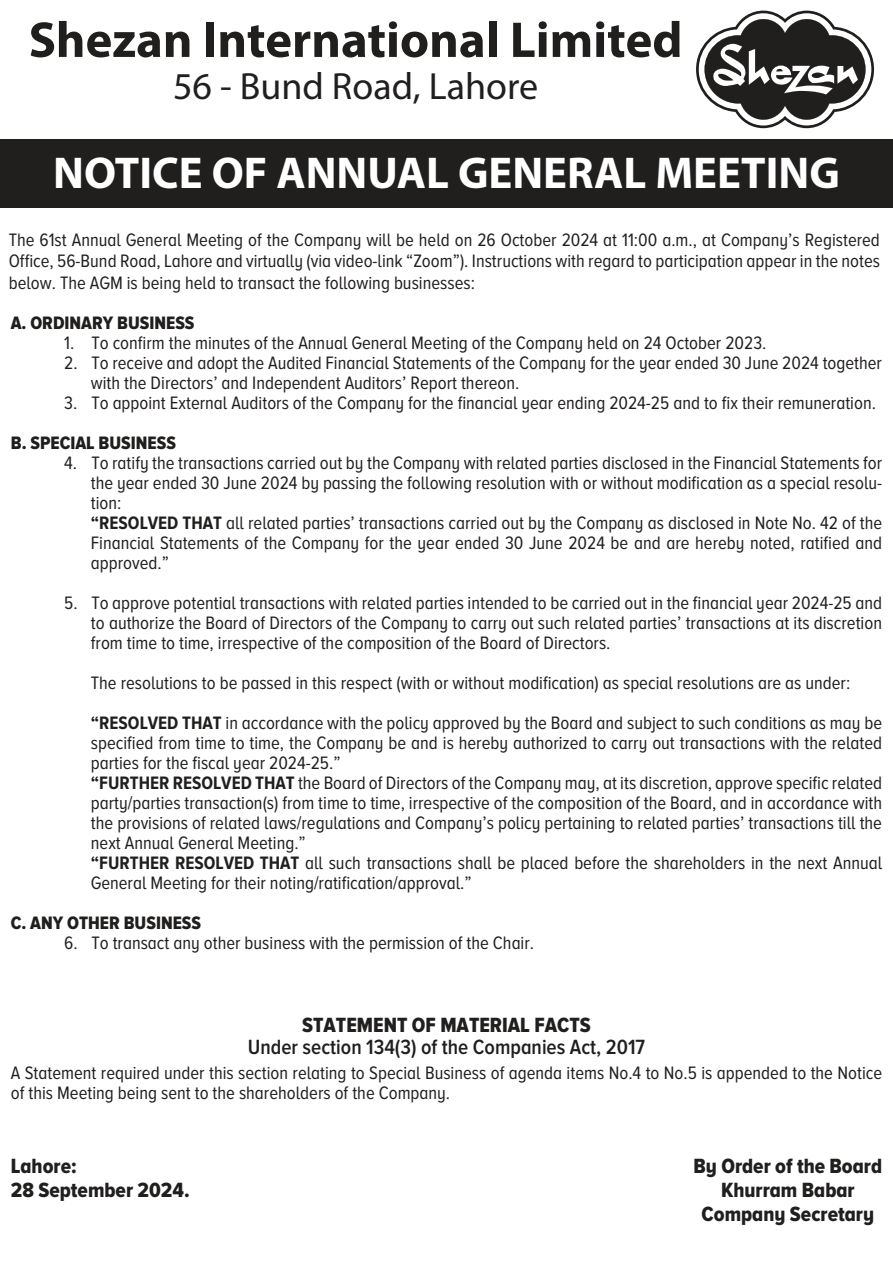
<style>
.page{position:relative;width:893px;height:1263px;background:#fff}
.page>*{position:absolute;margin:0;border:0;box-sizing:border-box;transform-origin:0 0}
.t1{font:700 50.7px "Myriad Pro";color:#211e1e}
.t2{font:700 44.7px "Myriad Pro";color:#fff}
.t3{font:37.95px "Myriad Pro";color:#211e1e}
.t4{font:21.3px/24px "Proxima Nova A Cond Extrabld";color:#211e1e}
.t5{font:600 21.3px "Proxima Nova A Cond";color:#211e1e}
.t6{font:18.75px/20px "Proxima Nova A Cond";color:#211e1e}
.t7{font:18.75px "Proxima Nova A Cond Extrabld";color:#211e1e}
.s1{font-weight:700}
</style>
<div class="page">
<svg style="left:696px;top:11px;width:178px;height:117px"></svg>
<div style="left:0;top:139px;width:893px;height:68px;background:#211e1e"></div>
<h1 class="t1" style="left:29px;top:7px;width:655px">Shezan International Limited</h1>
<h3 class="t3" style="left:173px;top:63px;width:367px">56 - Bund Road, Lahore</h3>
<h2 class="t2" style="left:53px;top:143px;width:788px">NOTICE OF ANNUAL GENERAL MEETING</h2>
<p class="t6" style="left:9px;top:229px;width:873px;line-height:21.3px;text-align:justify">The 61st Annual General Meeting of the Company will be held on 26 October 2024 at 11:00 a.m., at Company’s Registered Office, 56-Bund Road, Lahore and virtually (via video-link “Zoom”). Instructions with regard to participation appear in the notes below. The AGM is being held to transact the following businesses:</p>
<p class="t7" style="left:11px;top:312px;width:185px">A. ORDINARY BUSINESS</p>
<p class="t6" style="left:64px;top:333px;width:704px">1. To confirm the minutes of the Annual General Meeting of the Company held on 24 October 2023.</p>
<p class="t6" style="left:91px;top:353px;width:793px;text-indent:-27px">2. To receive and adopt the Audited Financial Statements of the Company for the year ended 30 June 2024 together with the Directors’ and Independent Auditors’ Report thereon.</p>
<p class="t6" style="left:64px;top:393px;width:813px">3. To appoint External Auditors of the Company for the financial year ending 2024-25 and to fix their remuneration.</p>
<p class="t7" style="left:11px;top:432px;width:167px">B. SPECIAL BUSINESS</p>
<p class="t6" style="left:91px;top:453px;width:793px;text-indent:-27px">4. To ratify the transactions carried out by the Company with related parties disclosed in the Financial Statements for the year ended 30 June 2024 by passing the following resolution with or without modification as a special resolu&shy;tion:<br><span class="s1">“RESOLVED THAT</span> all related parties’ transactions carried out by the Company as disclosed in Note No. 42 of the Financial Statements of the Company for the year ended 30 June 2024 be and are hereby noted, ratified and approved.”</p>
<p class="t6" style="left:91px;top:593px;width:793px;text-align:justify;text-indent:-27px">5. To approve potential transactions with related parties intended to be carried out in the financial year 2024-25 and to authorize the Board of Directors of the Company to carry out such related parties’ transactions at its discretion from time to time, irrespective of the composition of the Board of Directors.</p>
<p class="t6" style="left:91px;top:663px;width:793px;line-height:40px">The resolutions to be passed in this respect (with or without modification) as special resolutions are as under: <span class="s1">“RESOLVED THAT</span> in accordance with the policy approved by the Board and subject to such conditions as may be</p>
<p class="t6" style="left:91px;top:733px;width:793px">specified from time to time, the Company be and is hereby authorized to carry out transactions with the related parties for the fiscal year 2024-25.”<br><span class="s1">“FURTHER RESOLVED THAT</span> the Board of Directors of the Company may, at its discretion, approve specific related party/parties transaction(s) from time to time, irrespective of the composition of the Board, and in accordance with the provisions of related laws/regulations and Company’s policy pertaining to related parties’ transactions till the next Annual General Meeting.”<br><span class="s1">“FURTHER RESOLVED THAT</span> all such transactions shall be placed before the shareholders in the next Annual General Meeting for their noting/ratification/approval.”</p>
<p class="t7" style="left:11px;top:912px;width:192px">C. ANY OTHER BUSINESS</p>
<p class="t6" style="left:64px;top:933px;width:471px">6. To transact any other business with the permission of the Chair.</p>
<p class="t4" style="left:302px;top:1013px;width:290px">STATEMENT OF MATERIAL FACTS</p>
<p class="t5" style="left:248px;top:1035px;width:399px">Under section 134(3) of the Companies Act, 2017</p>
<p class="t6" style="left:11px;top:1062px;width:873px">A Statement required under this section relating to Special Business of agenda items No.4 to No.5 is appended to the Notice of this Meeting being sent to the shareholders of the Company.</p>
<p class="t4" style="left:11px;top:1154px;width:180px">Lahore:<br>28 September 2024.</p>
<p class="t4" style="left:694px;top:1154px;width:190px;text-align:center">By Order of the Board<br>Khurram Babar<br>Company Secretary</p>
</div>
